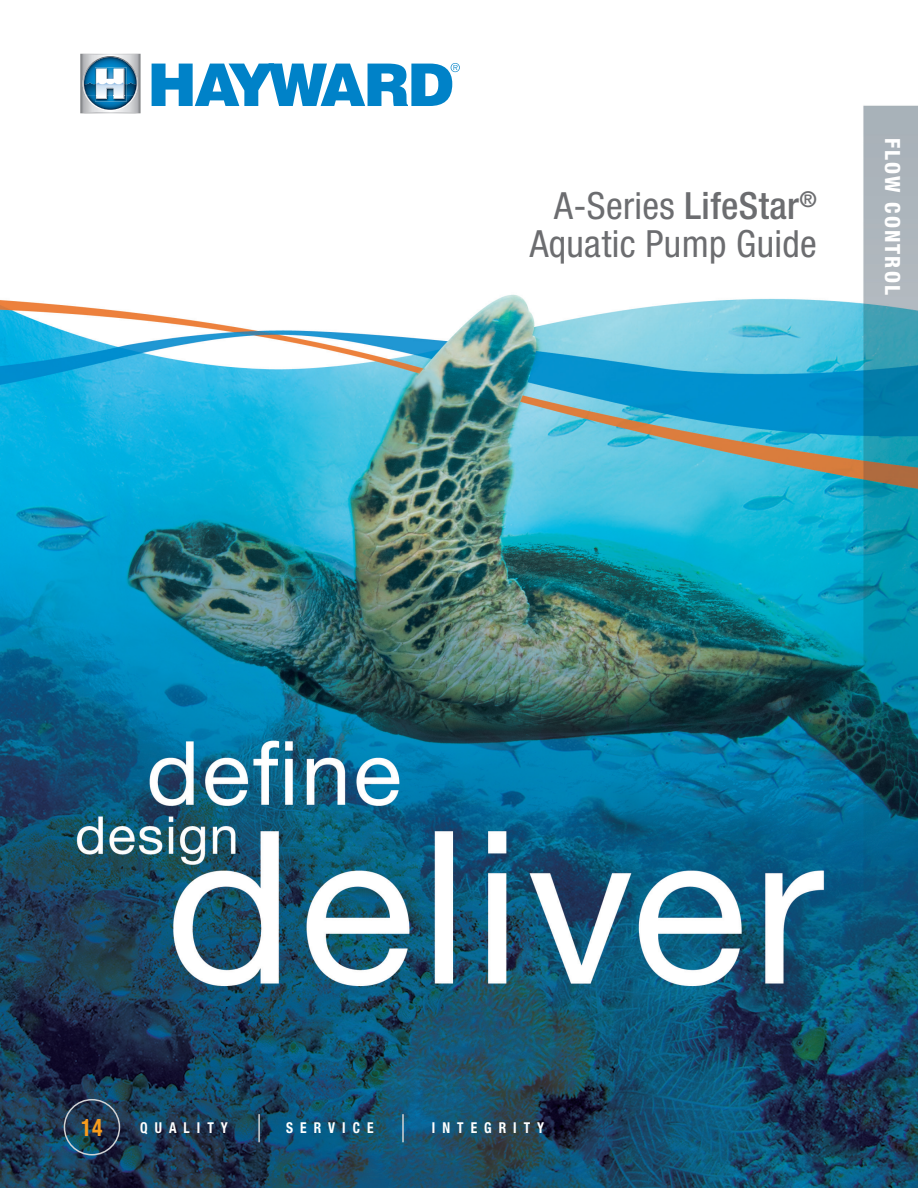
<style>
.page{position:relative;width:918px;height:1188px;background:#fff}
.page>*{position:absolute;margin:0;border:0;box-sizing:border-box;transform-origin:0 0}
.t1{font:condensed 37.5px/37.5px "Helvetica Neue LT Std";letter-spacing:.01em;color:#6c6d70;text-align:right}
.t2{font:700 condensed 24px "Helvetica Neue LT Std";color:#f89c1c;scale:.9 1}
.t3{font:800 condensed 21px "Helvetica Neue LT Std";letter-spacing:.1em;color:#fff}
.t4{font:700 condensed 15px "Helvetica Neue LT Std";letter-spacing:.52em;color:#fff;scale:.9 1}
.s1{font-weight:500}
</style>
<div class="page">
<img style="left:0;top:105px;width:918px;height:1083px">
<img style="left:68px;top:53px;width:87px;height:70px">
<img style="left:80px;top:54px;width:61px;height:59px">
<img style="left:83px;top:56px;width:55px;height:55px">
<img style="left:84px;top:57px;width:53px;height:41px">
<img style="left:87px;top:96px;width:47px;height:14px">
<img style="left:84px;top:82px;width:53px;height:14px">
<img style="left:95px;top:67px;width:32px;height:34px">
<svg style="left:96px;top:69px;width:28px;height:30px"></svg>
<svg style="left:152px;top:63px;width:308px;height:43px"></svg>
<div style="left:64px;top:1099px;width:56px;height:56px;border:2px solid #d1d2d4;border-radius:50%"></div>
<hr style="left:258px;top:1114px;width:2px;height:28px;background:#d1d2d4">
<hr style="left:402px;top:1114px;width:2px;height:28px;background:#d1d2d4">
<p class="t1" style="left:530px;top:187px;width:289px">A-Series <span class="s1">LifeStar</span><sup>®<br></sup>Aquatic Pump Guide</p>
<p class="t3" style="left:906px;top:138px;width:158px;rotate:90deg">FLOW CONTROL</p>
<p class="t2" style="left:81px;top:1112px;width:25px">14</p>
<p class="t4" style="left:140px;top:1118px;width:99px">QUALITY</p>
<p class="t4" style="left:286px;top:1118px;width:99px">SERVICE</p>
<p class="t4" style="left:432px;top:1118px;width:126px">INTEGRITY</p>
</div>
